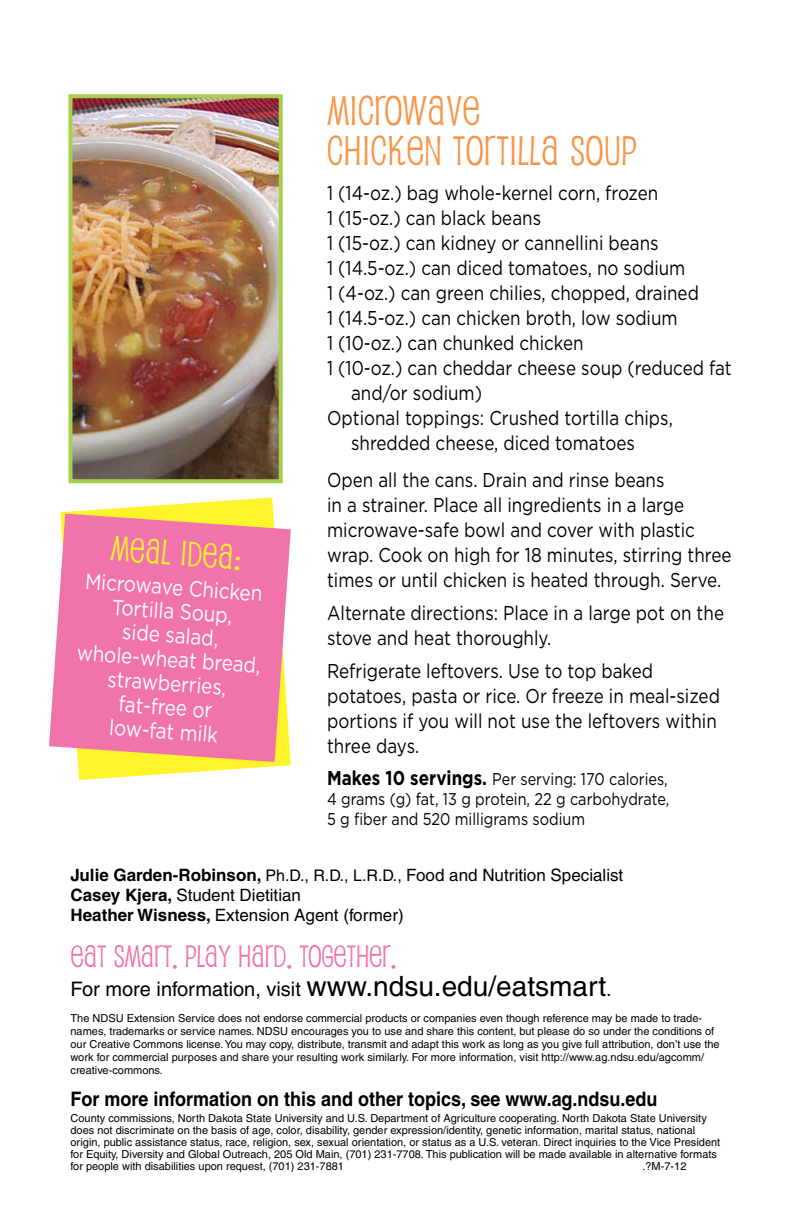
<style>
.page{position:relative;width:792px;height:1224px;background:#fff}
.page>*{position:absolute;margin:0;border:0;box-sizing:border-box;transform-origin:0 0}
.Recipe_name{font:40px/40px "Pupcat";letter-spacing:.02em;color:#f79548}
.Meal_Idea_title{font:34px "Pupcat";color:#fff32a}
.Grocery_list_-_secti{font:30px "Pupcat";color:#f173ac}
.meal_idea_text{font:22px/24px "Gotham";color:#fff;text-align:center;scale:.85 1}
.Recipe_directions{font:20px/25px "Gotham";color:#000;scale:.85 1}
.Recipe_ingredients{font:20px/25px "Gotham";color:#000;scale:.85 1}
.t1{font:700 20px "Helvetica";color:#000;scale:.9 1}
.Body_text{font:20px "Helvetica";color:#000}
.Body_text-2{font:17px "Helvetica";color:#000}
.Per_serving{font:17px/20px "Gotham";color:#000;text-align:justify;scale:.85 1}
.t2{font:11px/13px "Helvetica";color:#000}
.s1{font-weight:700;font-size:20px}
.s2{font-weight:700}
.s3{font-size:16px}
.s4{font-size:28px}
</style>
<div class="page">
<svg style="left:60px;top:497px;width:231px;height:283px"></svg>
<svg style="left:49px;top:514px;width:242px;height:248px;background:#f283a8"></svg>
<img style="left:73px;top:99px;width:205px;height:379px">
<div style="left:68px;top:94px;width:215px;height:389px;border:4px solid #a5cf4d"></div>
<p class="Meal_Idea_title" style="left:112px;top:527px;width:133px;rotate:4deg">MEAL IDEA:</p>
<p class="meal_idea_text" style="left:83px;top:568px;width:218px;rotate:4deg">Microwave Chicken<br>Tortilla Soup,<br>side salad, whole-wheat bread, strawberries, fat-free or<br>low-fat milk</p>
<p class="Recipe_name" style="left:327px;top:90px;width:311px">MICROWAVE<br>CHICKEN TORTILLA SOUP</p>
<p class="Recipe_ingredients" style="left:327px;top:180px;width:391px">1 (14-oz.) bag whole-kernel corn, frozen</p>
<p class="Recipe_ingredients" style="left:327px;top:205px;width:253px">1 (15-oz.) can black beans</p>
<p class="Recipe_ingredients" style="left:327px;top:230px;width:392px">1 (15-oz.) can kidney or cannellini beans</p>
<p class="Recipe_ingredients" style="left:327px;top:255px;width:423px">1 (14.5-oz.) can diced tomatoes, no sodium</p>
<p class="Recipe_ingredients" style="left:327px;top:280px;width:439px">1 (4-oz.) can green chilies, chopped, drained</p>
<p class="Recipe_ingredients" style="left:327px;top:305px;width:414px">1 (14.5-oz.) can chicken broth, low sodium</p>
<p class="Recipe_ingredients" style="left:327px;top:330px;width:303px">1 (10-oz.) can chunked chicken</p>
<p class="Recipe_ingredients" style="left:351px;top:355px;width:449px;text-indent:-24px">1 (10-oz.) can cheddar cheese soup (reduced fat and/or sodium)</p>
<p class="Recipe_ingredients" style="left:351px;top:405px;width:380px;text-indent:-24px">Optional toppings: Crushed tortilla chips, shredded cheese, diced tomatoes</p>
<p class="Recipe_directions" style="left:327px;top:467px;width:477px">Open all the cans. Drain and rinse beans<br>in a strainer. Place all ingredients in a large microwave-safe bowl and cover with plastic wrap. Cook on high for 18 minutes, stirring three times or until chicken is heated through. Serve.</p>
<p class="Recipe_directions" style="left:327px;top:600px;width:469px">Alternate directions: Place in a large pot on the stove and heat thoroughly.</p>
<p class="Recipe_directions" style="left:327px;top:658px;width:464px">Refrigerate leftovers. Use to top baked potatoes, pasta or rice. Or freeze in meal-sized portions if you will not use the leftovers within three days.</p>
<p class="Per_serving" style="left:327px;top:769px;width:404px"><span class="s1">Makes 10 servings.</span> Per serving: 170 calories, 4 grams (g) fat, 13 g protein, 22 g carbohydrate, 5 g fiber and 520 milligrams sodium</p>
<p class="Body_text-2" style="left:70px;top:865px;width:554px"><span class="s2">Julie Garden-Robinson,</span> <span class="s3">Ph.D., R.D., L.R.D.,</span> Food and Nutrition Specialist</p>
<p class="Body_text-2" style="left:70px;top:885px;width:232px"><span class="s2">Casey Kjera,</span> Student Dietitian</p>
<p class="Body_text-2" style="left:70px;top:905px;width:335px"><span class="s2">Heather Wisness,</span> Extension Agent (former)</p>
<p class="Grocery_list_-_secti" style="left:70px;top:938px;width:328px">EAT SMART. PLAY HARD. TOGETHER.</p>
<p class="Body_text" style="left:70px;top:977px;width:543px">For more information, visit <span class="s4">www.ndsu.edu/eatsmart</span>.</p>
<p class="t2" style="left:70px;top:1011px;width:651px">The NDSU Extension Service does not endorse commercial products or companies even though reference may be made to trade&shy;names, trademarks or service names. NDSU encourages you to use and share this content, but please do so under the conditions of our Creative Commons license. You may copy, distribute, transmit and adapt this work as long as you give full attribution, don’t use the work for commercial purposes and share your resulting work similarly. For more information, visit http://www.ag.ndsu.edu/agcomm/ creative-commons.</p>
<h3 class="t1" style="left:70px;top:1086px;width:654px">For more information on this and other topics, see www.ag.ndsu.edu</h3>
<p class="t2" style="left:70px;top:1112px;width:651px;line-height:12.2px">County commissions, North Dakota State University and U.S. Department of Agriculture cooperating. North Dakota State University does not discriminate on the basis of age, color, disability, gender expression/identity, genetic information, marital status, national origin, public assistance status, race, religion, sex, sexual orientation, or status as a U.S. veteran. Direct inquiries to the Vice President for Equity, Diversity and Global Outreach, 205 Old Main, (701) 231-7708. This publication will be made available in alternative formats for people with disabilities upon request, (701) 231-7881</p>
<p class="t2" style="left:642px;top:1160px;width:46px">.?M-7-12</p>
</div>
